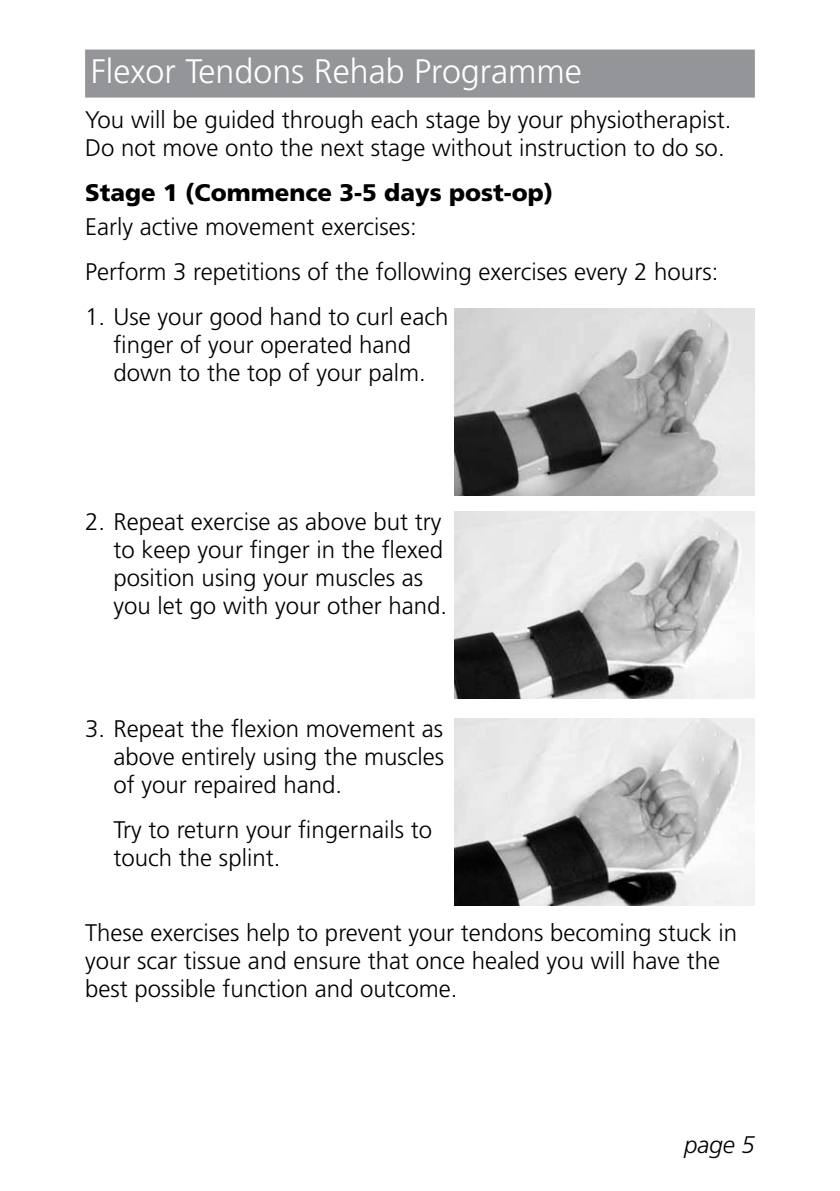
<style>
.page{position:relative;width:840px;height:1191px;background:#fff}
.page>*{position:absolute;margin:0;border:0;box-sizing:border-box;transform-origin:0 0}
.t1{font:300 34px "Frutiger";color:#fff}
.t2{font:300 24px/28px "Frutiger";color:#000}
.t3{font:900 24px "Frutiger";color:#000}
.t4{font:italic 300 24px "Frutiger";color:#000}
</style>
<div class="page">
<div style="left:85px;top:50px;width:669px;height:48px;background:#939598"></div>
<img style="left:454px;top:308px;width:300px;height:187px">
<img style="left:454px;top:511px;width:300px;height:187px">
<img style="left:454px;top:718px;width:300px;height:187px">
<h1 class="t1" style="left:91px;top:52px;width:492px">Flexor Tendons Rehab Programme</h1>
<p class="t2" style="left:85px;top:106px;width:647px">You will be guided through each stage by your physiotherapist.<br>Do not move onto the next stage without instruction to do so.</p>
<p class="t3" style="left:85px;top:178px;width:469px">Stage 1 (Commence 3-5 days post-op)</p>
<p class="t2" style="left:85px;top:204px;width:634px;line-height:45px">Early active movement exercises:<br>Perform 3 repetitions of the following exercises every 2 hours:</p>
<p class="t2" style="left:85px;top:303px;width:364px;text-align:center">1. Use your good hand to curl each finger of your operated hand<br>down to the top of your palm.</p>
<p class="t2" style="left:113px;top:508px;width:335px;text-indent:-28px">2. Repeat exercise as above but try to keep your finger in the flexed position using your muscles as you let go with your other hand.</p>
<p class="t2" style="left:113px;top:714px;width:332px;text-align:justify;text-indent:-28px">3. Repeat the flexion movement as above entirely using the muscles of your repaired hand.</p>
<p class="t2" style="left:113px;top:815px;width:320px">Try to return your fingernails to touch the splint.</p>
<p class="t2" style="left:85px;top:918px;width:653px">These exercises help to prevent your tendons becoming stuck in your scar tissue and ensure that once healed you will have the best possible function and outcome.</p>
<p class="t4" style="left:683px;top:1131px;width:72px">page 5</p>
</div>
